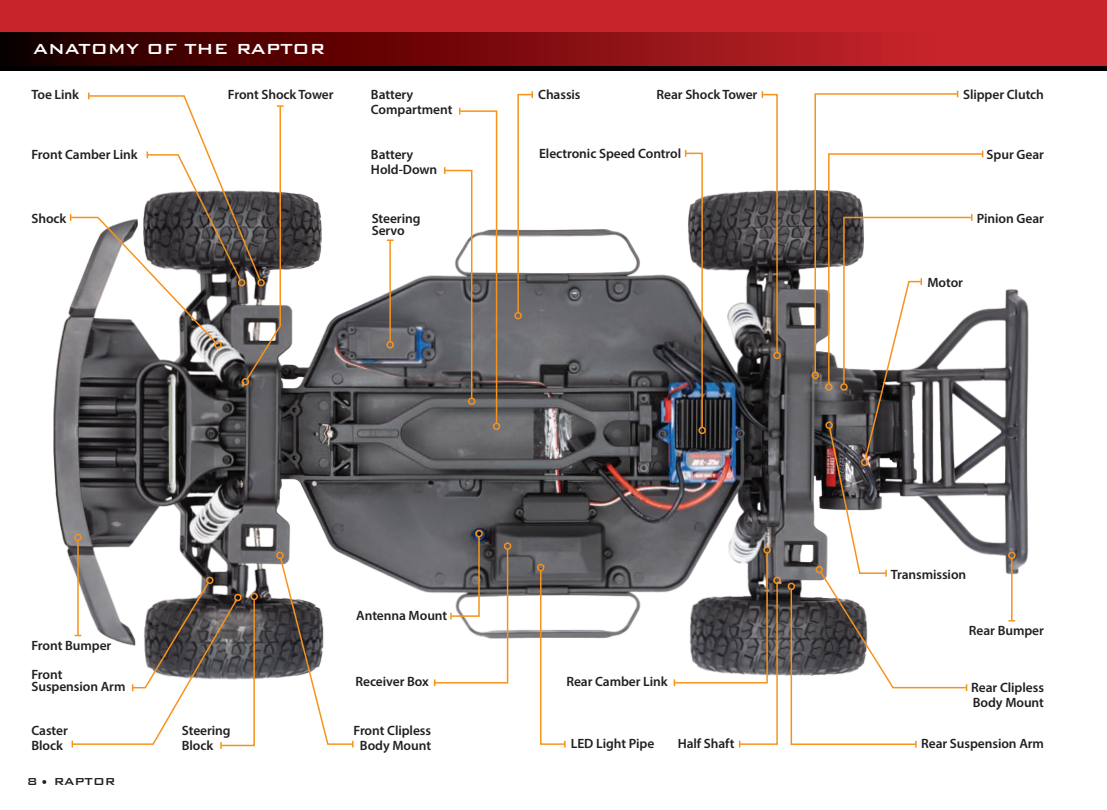
<style>
.page{position:relative;width:1107px;height:810px;background:#fff}
.page>*{position:absolute;margin:0;border:0;box-sizing:border-box;transform-origin:0 0}
.t1{font:500 19.5px "Bank Gothic BT";color:#fff}
.t2{font:600 13.5px/15px "Myriad Pro";letter-spacing:-.005em;color:#231f20}
.t3{font:500 13.5px "Bank Gothic BT";color:#231f20}
</style>
<div class="page">
<img style="left:53px;top:150px;width:976px;height:537px">
<div style="left:0;top:0;width:1107px;height:70px;background:#000"></div>
<div style="left:0;top:0;width:1107px;height:51px;background:#c8242b"></div>
<svg style="left:0;top:32px;width:1107px;height:34px;background:#7f0f12"></svg>
<svg style="left:814px;top:92px;width:145px;height:122px"></svg>
<svg style="left:827px;top:153px;width:157px;height:232px"></svg>
<div style="left:698px;top:427px;width:8px;height:7px;border:2px solid #f7931d;border-radius:50%"></div>
<svg style="left:684px;top:150px;width:20px;height:279px"></svg>
<div style="left:773px;top:352px;width:8px;height:7px;border:2px solid #f7931d;border-radius:50%"></div>
<svg style="left:761px;top:91px;width:18px;height:263px"></svg>
<div style="left:493px;top:423px;width:7px;height:7px;border:2px solid #f7931d;border-radius:50%"></div>
<svg style="left:443px;top:108px;width:55px;height:317px"></svg>
<div style="left:514px;top:312px;width:8px;height:7px;border:2px solid #f7931d;border-radius:50%"></div>
<svg style="left:517px;top:91px;width:17px;height:223px"></svg>
<div style="left:206px;top:577px;width:7px;height:7px;border:2px solid #f7931d;border-radius:50%"></div>
<hr style="left:1011px;top:558px;width:2px;height:63px;background:#f7931d">
<div style="left:1008px;top:552px;width:8px;height:7px;border:2px solid #f7931d;border-radius:50%"></div>
<svg style="left:1008px;top:620px;width:7px;height:2px"></svg>
<hr style="left:77px;top:540px;width:2px;height:96px;background:#f7931d">
<div style="left:74px;top:534px;width:8px;height:7px;border:2px solid #f7931d;border-radius:50%"></div>
<div style="left:475px;top:530px;width:8px;height:7px;border:2px solid #f7931d;border-radius:50%"></div>
<hr style="left:389px;top:240px;width:2px;height:102px;background:#f7931d">
<div style="left:386px;top:341px;width:8px;height:8px;border:2px solid #f7931d;border-radius:50%"></div>
<div style="left:242px;top:378px;width:7px;height:8px;border:2px solid #f7931d;border-radius:50%"></div>
<svg style="left:69px;top:93px;width:215px;height:288px"></svg>
<div style="left:276px;top:552px;width:8px;height:7px;border:2px solid #f7931d;border-radius:50%"></div>
<svg style="left:279px;top:556px;width:75px;height:192px"></svg>
<div style="left:537px;top:564px;width:8px;height:7px;border:2px solid #f7931d;border-radius:50%"></div>
<svg style="left:539px;top:569px;width:27px;height:179px"></svg>
<div style="left:504px;top:542px;width:7px;height:8px;border:2px solid #f7931d;border-radius:50%"></div>
<svg style="left:433px;top:535px;width:76px;height:151px"></svg>
<div style="left:250px;top:593px;width:8px;height:7px;border:2px solid #f7931d;border-radius:50%"></div>
<svg style="left:71px;top:581px;width:185px;height:168px"></svg>
<div style="left:788px;top:583px;width:7px;height:7px;border:2px solid #f7931d;border-radius:50%"></div>
<div style="left:763px;top:546px;width:8px;height:8px;border:2px solid #f7931d;border-radius:50%"></div>
<div style="left:773px;top:577px;width:8px;height:7px;border:2px solid #f7931d;border-radius:50%"></div>
<svg style="left:673px;top:551px;width:106px;height:197px"></svg>
<svg style="left:790px;top:214px;width:183px;height:534px"></svg>
<p class="t1" style="left:33px;top:39px;width:294px">ANATOMY OF THE RAPTOR</p>
<p class="t2" style="left:31px;top:87px;width:49px">Toe Link</p>
<p class="t2" style="left:228px;top:87px;width:107px">Front Shock Tower</p>
<p class="t2" style="left:371px;top:87px;width:83px">Battery<br>Compartment</p>
<p class="t2" style="left:538px;top:87px;width:44px">Chassis</p>
<p class="t2" style="left:657px;top:87px;width:102px">Rear Shock Tower</p>
<p class="t2" style="left:963px;top:87px;width:82px">Slipper Clutch</p>
<p class="t2" style="left:31px;top:147px;width:108px">Front Camber Link</p>
<p class="t2" style="left:371px;top:147px;width:68px">Battery<br>Hold-Down</p>
<p class="t2" style="left:539px;top:146px;width:144px">Electronic Speed Control</p>
<p class="t2" style="left:987px;top:147px;width:59px">Spur Gear</p>
<p class="t2" style="left:31px;top:210px;width:36px">Shock</p>
<p class="t2" style="left:372px;top:212px;width:50px;line-height:12px">Steering<br>Servo</p>
<p class="t2" style="left:977px;top:210px;width:69px">Pinion Gear</p>
<p class="t2" style="left:927px;top:274px;width:37px">Motor</p>
<p class="t2" style="left:31px;top:638px;width:81px">Front Bumper</p>
<p class="t2" style="left:31px;top:668px;width:96px;line-height:12px">Front<br>Suspension Arm</p>
<p class="t2" style="left:31px;top:722px;width:38px">Caster<br>Block</p>
<p class="t2" style="left:182px;top:722px;width:50px">Steering<br>Block</p>
<p class="t3" style="left:27px;top:774px;width:90px">8 • RAPTOR</p>
<p class="t2" style="left:356px;top:608px;width:93px">Antenna Mount</p>
<p class="t2" style="left:355px;top:674px;width:75px">Receiver Box</p>
<p class="t2" style="left:354px;top:722px;width:79px;text-align:center">Front Clipless<br>Body Mount</p>
<p class="t2" style="left:891px;top:566px;width:77px">Transmission</p>
<p class="t2" style="left:969px;top:623px;width:77px">Rear Bumper</p>
<p class="t2" style="left:566px;top:674px;width:103px">Rear Camber Link</p>
<p class="t2" style="left:971px;top:679px;width:74px">Rear Clipless<br>Body Mount</p>
<p class="t2" style="left:571px;top:736px;width:85px">LED Light Pipe</p>
<p class="t2" style="left:678px;top:736px;width:58px">Half Shaft</p>
<p class="t2" style="left:921px;top:736px;width:124px">Rear Suspension Arm</p>
</div>
